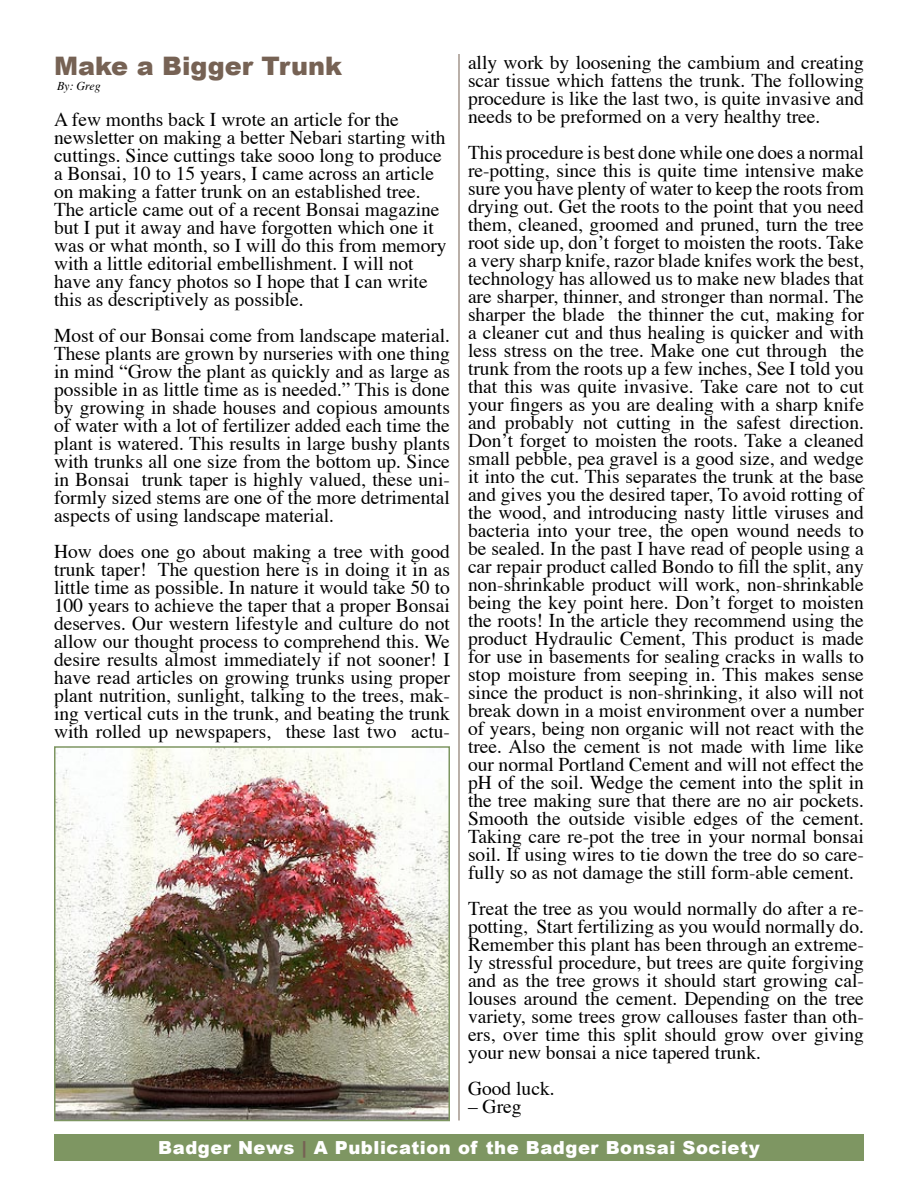
<style>
.page{position:relative;width:918px;height:1188px;background:#fff}
.page>*{position:absolute;margin:0;border:0;box-sizing:border-box;transform-origin:0 0}
.headline_1{font:900 25.5px "Arial";color:#766254}
.body_2{font:19.5px/18px "Times";color:#000;text-align:justify}
.by_line{font:19.5px/18px "Times";color:#000}
.t1{font:900 18px "Arial";letter-spacing:.03em;color:#fff}
.t2{font:italic 12px "Times";color:#000}
.s1{color:#766254}
</style>
<div class="page">
<hr style="left:459px;top:54px;width:1px;height:1067px;background:#766254">
<div style="left:54px;top:1134px;width:810px;height:27px;background:#7e9662"></div>
<img style="left:57px;top:749px;width:390px;height:369px">
<div style="left:54px;top:746px;width:396px;height:375px;border:2px solid #7e9662"></div>
<p class="headline_1" style="left:54px;top:52px;width:290px">Make a Bigger Trunk</p>
<p class="by_line" style="left:54px;top:109px;width:394px">A few months back I wrote an article for the newsletter on making a better Nebari starting with cuttings. Since cuttings take sooo long to produce a Bonsai, 10 to 15 years, I came across an article on making a fatter trunk on an established tree.<br>The article came out of a recent Bonsai magazine but I put it away and have forgotten which one it was or what month, so I will do this from memory with a little editorial embellishment. I will not have any fancy photos so I hope that I can write this as descriptively as possible.</p>
<p class="body_2" style="left:54px;top:325px;width:398px">Most of our Bonsai come from landscape material.<br>These plants are grown by nurseries with one thing in mind “Grow the plant as quickly and as large as possible in as little time as is needed.” This is done by growing in shade houses and copious amounts of water with a lot of fertilizer added each time the plant is watered. This results in large bushy plants with trunks all one size from the bottom up. Since in Bonsai trunk taper is highly valued, these uni&shy;formly sized stems are one of the more detrimental aspects of using landscape material.</p>
<p class="body_2" style="left:54px;top:541px;width:398px">How does one go about making a tree with good trunk taper! The question here is in doing it in as little time as possible. In nature it would take 50 to 100 years to achieve the taper that a proper Bonsai deserves. Our western lifestyle and culture do not allow our thought process to comprehend this. We desire results almost immediately if not sooner! I have read articles on growing trunks using proper plant nutrition, sunlight, talking to the trees, mak&shy;ing vertical cuts in the trunk, and beating the trunk with rolled up newspapers, these last two actu-</p>
<p class="t2" style="left:57px;top:76px;width:45px">By: Greg</p>
<p class="body_2" style="left:468px;top:51px;width:398px">ally work by loosening the cambium and creating scar tissue which fattens the trunk. The following procedure is like the last two, is quite invasive and needs to be preformed on a very healthy tree.</p>
<p class="body_2" style="left:468px;top:141px;width:398px">This procedure is best done while one does a normal re-potting, since this is quite time intensive make sure you have plenty of water to keep the roots from drying out. Get the roots to the point that you need them, cleaned, groomed and pruned, turn the tree root side up, don’t forget to moisten the roots. Take a very sharp knife, razor blade knifes work the best, technology has allowed us to make new blades that are sharper, thinner, and stronger than normal. The sharper the blade the thinner the cut, making for a cleaner cut and thus healing is quicker and with less stress on the tree. Make one cut through the trunk from the roots up a few inches, See I told you that this was quite invasive. Take care not to cut your fingers as you are dealing with a sharp knife and probably not cutting in the safest direction.<br>Don’t forget to moisten the roots. Take a cleaned small pebble, pea gravel is a good size, and wedge it into the cut. This separates the trunk at the base and gives you the desired taper, To avoid rotting of the wood, and introducing nasty little viruses and bacteria into your tree, the open wound needs to be sealed. In the past I have read of people using a car repair product called Bondo to fill the split, any non-shrinkable product will work, non-shrinkable being the key point here. Don’t forget to moisten the roots! In the article they recommend using the product Hydraulic Cement, This product is made for use in basements for sealing cracks in walls to stop moisture from seeping in. This makes sense since the product is non-shrinking, it also will not break down in a moist environment over a number of years, being non organic will not react with the tree. Also the cement is not made with lime like our normal Portland Cement and will not effect the pH of the soil. Wedge the cement into the split in the tree making sure that there are no air pockets.<br>Smooth the outside visible edges of the cement.<br>Taking care re-pot the tree in your normal bonsai soil. If using wires to tie down the tree do so care&shy;fully so as not damage the still form-able cement.</p>
<p class="body_2" style="left:468px;top:897px;width:397px">Treat the tree as you would normally do after a re&shy;potting, Start fertilizing as you would normally do.<br>Remember this plant has been through an extreme&shy;ly stressful procedure, but trees are quite forgiving and as the tree grows it should start growing cal&shy;louses around the cement. Depending on the tree variety, some trees grow callouses faster than oth&shy;ers, over time this split should grow over giving your new bonsai a nice tapered trunk.</p>
<p class="body_2" style="left:468px;top:1077px;width:88px">Good luck.</p>
<p class="body_2" style="left:468px;top:1095px;width:55px">– Greg</p>
<p class="t1" style="left:158px;top:1138px;width:603px">Badger News <span class="s1">|</span> A Publication of the Badger Bonsai Society</p>
</div>
